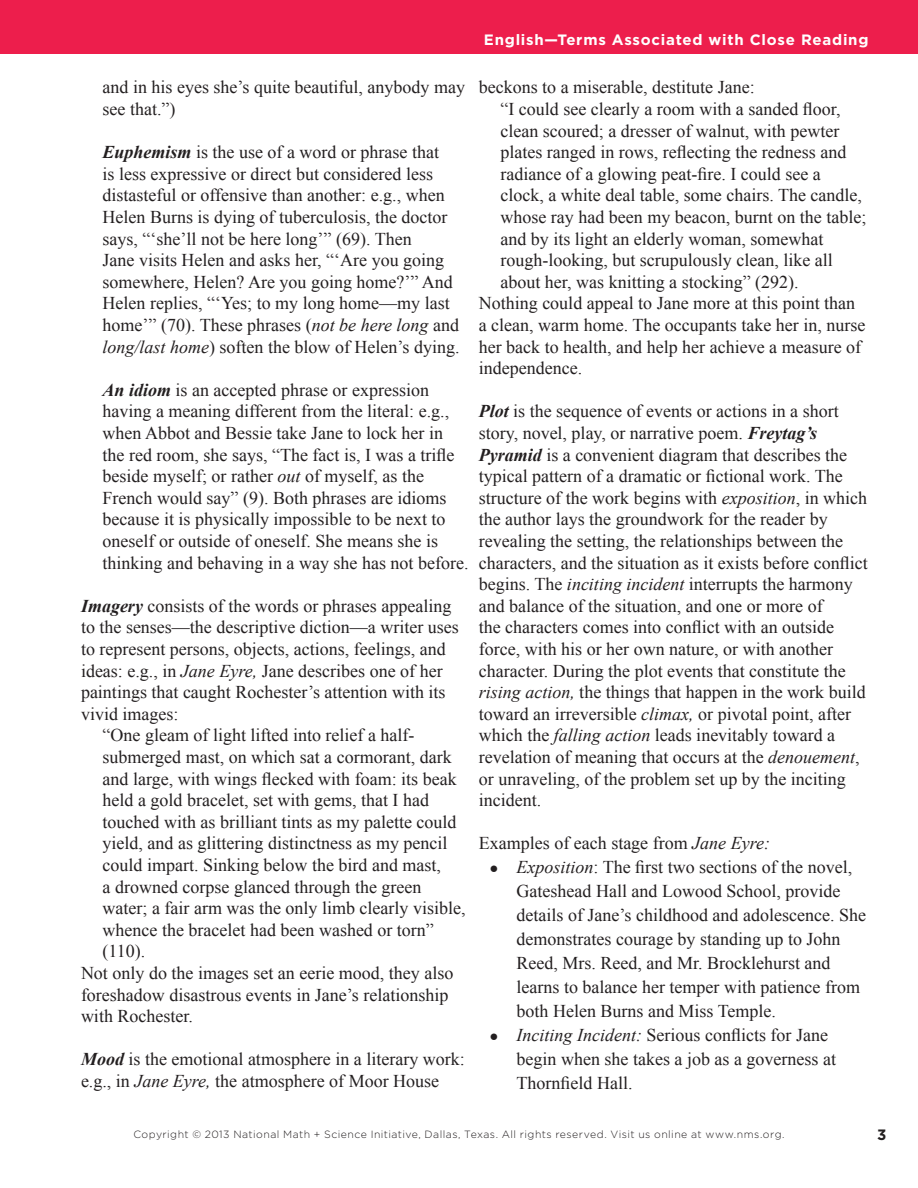
<style>
.page{position:relative;width:918px;height:1188px;background:#fff}
.page>*{position:absolute;margin:0;border:0;box-sizing:border-box;transform-origin:0 0}
.t1{font:18px/21.6px "Times New Roman";color:#231f20}
.t2{font:700 15px "Gotham";letter-spacing:.05em;color:#fff}
.t3{font:700 15px "Gotham";color:#231f20}
.t4{font:300 10.5px "Gotham";letter-spacing:.045em;color:#231f20}
.s1{font-weight:700;font-style:italic}
.s2{font-style:italic}
.s3{font-style:italic;font-size:15px}
</style>
<div class="page">
<div style="left:0;top:0;width:918px;height:54px;background:#ed1e4c"></div>
<p class="t2" style="left:484px;top:30px;width:386px">English—Terms Associated with Close Reading</p>
<p class="t1" style="left:103px;top:76px;width:364px">and in his eyes she’s quite beautiful, anybody may see that.”)</p>
<p class="t1" style="left:103px;top:141px;width:358px"><span class="s1">Euphemism</span> is the use of a word or phrase that<br>is less expressive or direct but considered less distasteful or offensive than another: e.g., when Helen Burns is dying of tuberculosis, the doctor says, “‘she’ll not be here long’” (69). Then<br>Jane visits Helen and asks her, “‘Are you going somewhere, Helen? Are you going home?’” And Helen replies, “‘Yes; to my long home—my last home’” (70). These phrases (<span class="s2">not be here long</span> and <span class="s2">long/last home</span>) soften the blow of Helen’s dying.</p>
<p class="t1" style="left:103px;top:379px;width:367px"><span class="s1">An idiom</span> is an accepted phrase or expression having a meaning different from the literal: e.g., when Abbot and Bessie take Jane to lock her in the red room, she says, “The fact is, I was a trifle beside myself; or rather <span class="s2">out</span> of myself, as the French would say” (9). Both phrases are idioms because it is physically impossible to be next to oneself or outside of oneself. She means she is thinking and behaving in a way she has not before.</p>
<p class="t1" style="left:81px;top:595px;width:372px"><span class="s1">Imagery</span> consists of the words or phrases appealing</p>
<p class="t1" style="left:81px;top:616px;width:379px">to the senses—the descriptive diction—a writer uses</p>
<p class="t1" style="left:81px;top:638px;width:366px">to represent persons, objects, actions, feelings, and</p>
<p class="t1" style="left:81px;top:660px;width:363px">ideas: e.g., in <span class="s2">Jane Eyre,</span> Jane describes one of her</p>
<p class="t1" style="left:81px;top:681px;width:366px">paintings that caught Rochester’s attention with its</p>
<p class="t1" style="left:81px;top:703px;width:99px">vivid images:</p>
<p class="t1" style="left:103px;top:724px;width:313px">“One gleam of light lifted into relief a half-</p>
<p class="t1" style="left:103px;top:746px;width:351px">submerged mast, on which sat a cormorant, dark</p>
<p class="t1" style="left:103px;top:768px;width:356px">and large, with wings flecked with foam: its beak</p>
<p class="t1" style="left:103px;top:789px;width:328px">held a gold bracelet, set with gems, that I had</p>
<p class="t1" style="left:103px;top:811px;width:355px">touched with as brilliant tints as my palette could</p>
<p class="t1" style="left:103px;top:832px;width:346px">yield, and as glittering distinctness as my pencil</p>
<p class="t1" style="left:103px;top:854px;width:340px">could impart. Sinking below the bird and mast,</p>
<p class="t1" style="left:103px;top:876px;width:320px">a drowned corpse glanced through the green</p>
<p class="t1" style="left:103px;top:897px;width:364px">water; a fair arm was the only limb clearly visible,</p>
<p class="t1" style="left:103px;top:919px;width:333px">whence the bracelet had been washed or torn”</p>
<p class="t1" style="left:103px;top:940px;width:44px">(110).</p>
<p class="t1" style="left:81px;top:962px;width:374px">Not only do the images set an eerie mood, they also</p>
<p class="t1" style="left:81px;top:984px;width:369px">foreshadow disastrous events in Jane’s relationship</p>
<p class="t1" style="left:81px;top:1005px;width:113px">with Rochester.</p>
<p class="t1" style="left:81px;top:1048px;width:385px"><span class="s1">Mood</span> is the emotional atmosphere in a literary work: e.g., in <span class="s2">Jane Eyre,</span> the atmosphere of Moor House</p>
<p class="t1" style="left:479px;top:76px;width:277px">beckons to a miserable, destitute Jane:</p>
<p class="t1" style="left:500px;top:98px;width:342px">“I could see clearly a room with a sanded floor,</p>
<p class="t1" style="left:500px;top:120px;width:340px">clean scoured; a dresser of walnut, with pewter</p>
<p class="t1" style="left:500px;top:141px;width:347px">plates ranged in rows, reflecting the redness and</p>
<p class="t1" style="left:500px;top:163px;width:322px">radiance of a glowing peat-fire. I could see a</p>
<p class="t1" style="left:500px;top:184px;width:363px">clock, a white deal table, some chairs. The candle,</p>
<p class="t1" style="left:500px;top:206px;width:367px">whose ray had been my beacon, burnt on the table;</p>
<p class="t1" style="left:500px;top:228px;width:324px">and by its light an elderly woman, somewhat</p>
<p class="t1" style="left:500px;top:249px;width:334px">rough-looking, but scrupulously clean, like all</p>
<p class="t1" style="left:500px;top:271px;width:300px">about her, was knitting a stocking” (292).</p>
<p class="t1" style="left:479px;top:292px;width:378px">Nothing could appeal to Jane more at this point than</p>
<p class="t1" style="left:479px;top:314px;width:388px">a clean, warm home. The occupants take her in, nurse</p>
<p class="t1" style="left:479px;top:336px;width:384px">her back to health, and help her achieve a measure of</p>
<p class="t1" style="left:479px;top:357px;width:105px">independence.</p>
<p class="t1" style="left:479px;top:400px;width:390px"><span class="s1">Plot</span> is the sequence of events or actions in a short story, novel, play, or narrative poem. <span class="s1">Freytag’s Pyramid</span> is a convenient diagram that describes the typical pattern of a dramatic or fictional work. The structure of the work begins with <span class="s2">exposition</span>, in which the author lays the groundwork for the reader by revealing the setting, the relationships between the characters, and the situation as it exists before conflict begins. The <span class="s2">inciting incident</span> interrupts the harmony and balance of the situation, and one or more of<br>the characters comes into conflict with an outside force, with his or her own nature, or with another character. During the plot events that constitute the <span class="s2">rising action,</span> the things that happen in the work build toward an irreversible <span class="s2">climax,</span> or pivotal point, after which the <span class="s2">falling action</span> leads inevitably toward a revelation of meaning that occurs at the <span class="s2">denouement</span>, or unraveling, of the problem set up by the inciting incident.</p>
<p class="t1" style="left:479px;top:832px;width:293px">Examples of each stage from <span class="s2">Jane Eyre:</span></p>
<p class="t1" style="left:517px;top:855px;width:351px;line-height:24px;text-indent:-27px"><span class="s3">●</span> <span class="s2">Exposition</span>: The first two sections of the novel, Gateshead Hall and Lowood School, provide details of Jane’s childhood and adolescence. She demonstrates courage by standing up to John Reed, Mrs. Reed, and Mr. Brocklehurst and learns to balance her temper with patience from both Helen Burns and Miss Temple.</p>
<p class="t1" style="left:517px;top:1023px;width:321px;line-height:24px;text-indent:-27px"><span class="s3">●</span> <span class="s2">Inciting Incident:</span> Serious conflicts for Jane begin when she takes a job as a governess at<br>Thornfield Hall.</p>
<p class="t4" style="left:133px;top:1128px;width:653px">Copyright © 2013 National Math + Science Initiative, Dallas, Texas. All rights reserved. Visit us online at www.nms.org.</p>
<p class="t3" style="left:877px;top:1125px;width:11px">3</p>
</div>
